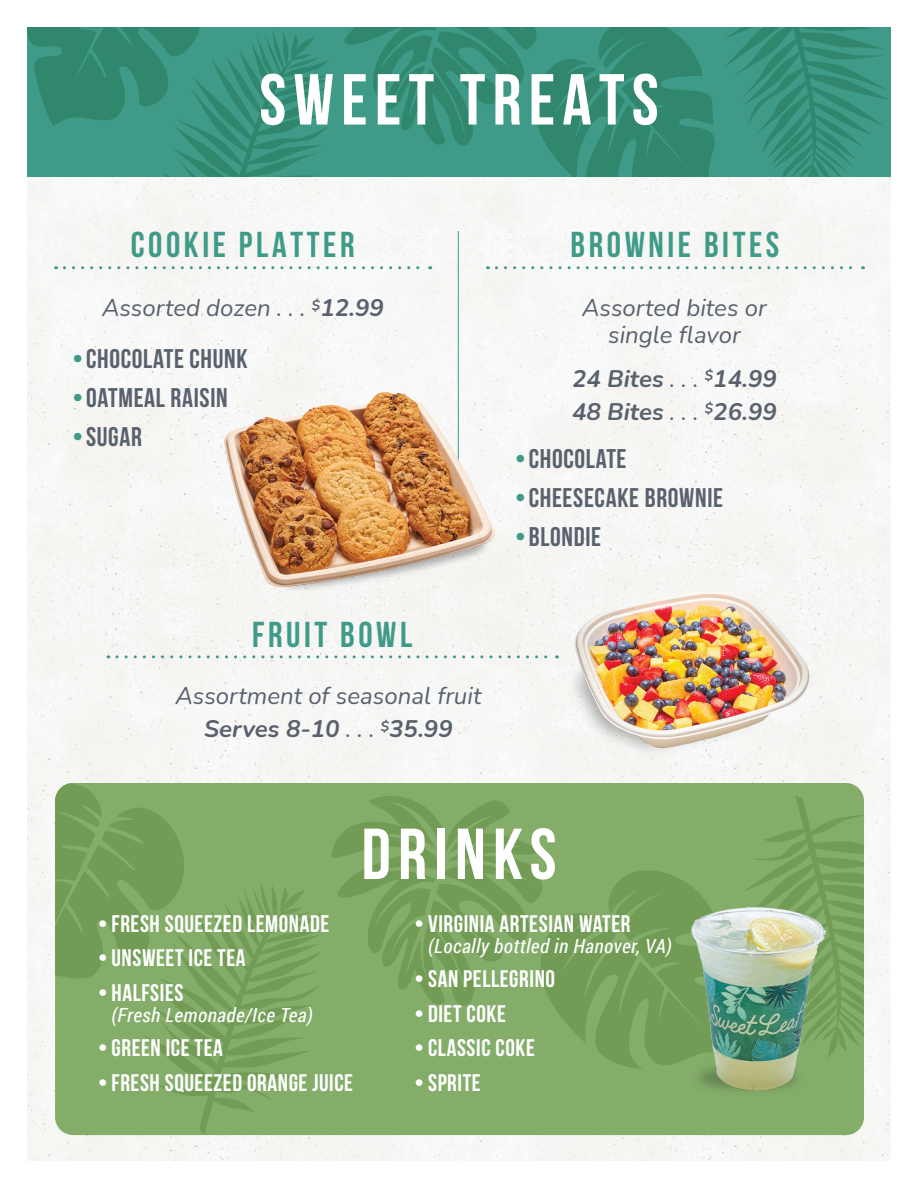
<style>
.page{position:relative;width:918px;height:1188px;background:#fff}
.page>*{position:absolute;margin:0;border:0;box-sizing:border-box;transform-origin:0 0}
.Headline{font:700 72px "Bebas Neue";letter-spacing:.1em;color:#fff}
.Treats_Title{font:700 36px "Bebas Neue";letter-spacing:.1em;color:#3f9b87}
.t1{font:700 27px "Bebas Neue";letter-spacing:.025em;color:#59616d}
.t2{font:700 24px "Bebas Neue";letter-spacing:.025em;color:#fff}
.Treats_Prices{font:italic 24px/27px "Nunito";color:#59616d;text-align:center}
.Treats_Prices-2{font:italic 700 24px "Nunito";color:#59616d}
.t3{font:italic 19.5px "Roboto Condensed";letter-spacing:.025em;color:#fff}
.s1{font-weight:700}
.s2{color:#3f9b87}
.s3{font-weight:400}
</style>
<div class="page">
<div style="left:27px;top:177px;width:864px;height:984px;background:#f7f7f5"></div>
<svg style="left:496px;top:266px;width:368px;height:3px"></svg>
<svg style="left:64px;top:266px;width:367px;height:3px"></svg>
<svg style="left:27px;top:27px;width:304px;height:150px;background:#39927c"></svg>
<svg style="left:339px;top:27px;width:552px;height:150px;background:#38917c"></svg>
<div style="left:55px;top:783px;width:809px;height:352px;background:#84ad6a;border-radius:18px"></div>
<svg style="left:144px;top:885px;width:177px;height:249px"></svg>
<svg style="left:549px;top:870px;width:161px;height:199px;fill:#729c56"></svg>
<svg style="left:55px;top:783px;width:129px;height:202px"></svg>
<svg style="left:332px;top:796px;width:217px;height:210px"></svg>
<svg style="left:744px;top:795px;width:120px;height:262px"></svg>
<hr style="left:458px;top:231px;width:1px;height:312px;background:#3f9b87">
<svg style="left:117px;top:655px;width:441px;height:3px"></svg>
<img style="left:690px;top:907px;width:135px;height:184px">
<img style="left:224px;top:392px;width:270px;height:199px">
<img style="left:566px;top:591px;width:243px;height:167px">
<p class="Headline" style="left:259px;top:60px;width:401px">SWEET TREATS</p>
<p class="Treats_Title" style="left:131px;top:225px;width:225px">COOKIE PLATTER</p>
<p class="Treats_Title" style="left:571px;top:225px;width:210px">BROWNIE BITES</p>
<p class="Treats_Prices" style="left:102px;top:294px;width:283px">Assorted dozen . . . <sup>$</sup><span class="s1">12.99</span></p>
<p class="t1" style="left:73px;top:344px;width:176px"><span class="s2">•</span>CHOCOLATE CHUNK</p>
<p class="t1" style="left:73px;top:383px;width:157px"><span class="s2">•</span>OATMEAL RAISIN</p>
<p class="t1" style="left:73px;top:422px;width:71px"><span class="s2">•</span>SUGAR</p>
<p class="Treats_Title" style="left:252px;top:614px;width:162px">FRUIT BOWL</p>
<p class="Treats_Prices" style="left:176px;top:682px;width:307px">Assortment of seasonal fruit</p>
<p class="Treats_Prices-2" style="left:204px;top:712px;width:250px">Serves 8-10 <span class="s3">. . .</span> <sup>$</sup>35.99</p>
<p class="Treats_Prices" style="left:582px;top:294px;width:186px">Assorted bites or single flavor</p>
<p class="Treats_Prices-2" style="left:572px;top:361px;width:206px">24 Bites <span class="s3">. . .</span> <sup>$</sup>14.99</p>
<p class="Treats_Prices-2" style="left:572px;top:394px;width:206px">48 Bites <span class="s3">. . .</span> <sup>$</sup>26.99</p>
<p class="t1" style="left:515px;top:444px;width:113px"><span class="s2">•</span>CHOCOLATE</p>
<p class="t1" style="left:515px;top:483px;width:209px"><span class="s2">•</span>CHEESECAKE BROWNIE</p>
<p class="t1" style="left:515px;top:522px;width:87px"><span class="s2">•</span>BLONDIE</p>
<p class="Headline" style="left:361px;top:815px;width:197px">DRINKS</p>
<p class="t2" style="left:98px;top:910px;width:233px">•FRESH SQUEEZED LEMONADE</p>
<p class="t2" style="left:98px;top:945px;width:149px">•UNSWEET ICE TEA</p>
<p class="t2" style="left:98px;top:979px;width:87px">• HALFSIES</p>
<p class="t3" style="left:112px;top:1001px;width:203px">(Fresh Lemonade/Ice Tea)</p>
<p class="t2" style="left:98px;top:1035px;width:126px">•GREEN ICE TEA</p>
<p class="t2" style="left:98px;top:1069px;width:257px">•FRESH SQUEEZED ORANGE JUICE</p>
<p class="t2" style="left:415px;top:910px;width:217px">• VIRGINIA ARTESIAN WATER</p>
<p class="t3" style="left:428px;top:932px;width:245px">(Locally bottled in Hanover, VA)</p>
<p class="t2" style="left:415px;top:966px;width:142px">•SAN PELLEGRINO</p>
<p class="t2" style="left:415px;top:1000px;width:93px">• DIET COKE</p>
<p class="t2" style="left:415px;top:1035px;width:122px">•CLASSIC COKE</p>
<p class="t2" style="left:415px;top:1069px;width:68px">•SPRITE</p>
</div>
